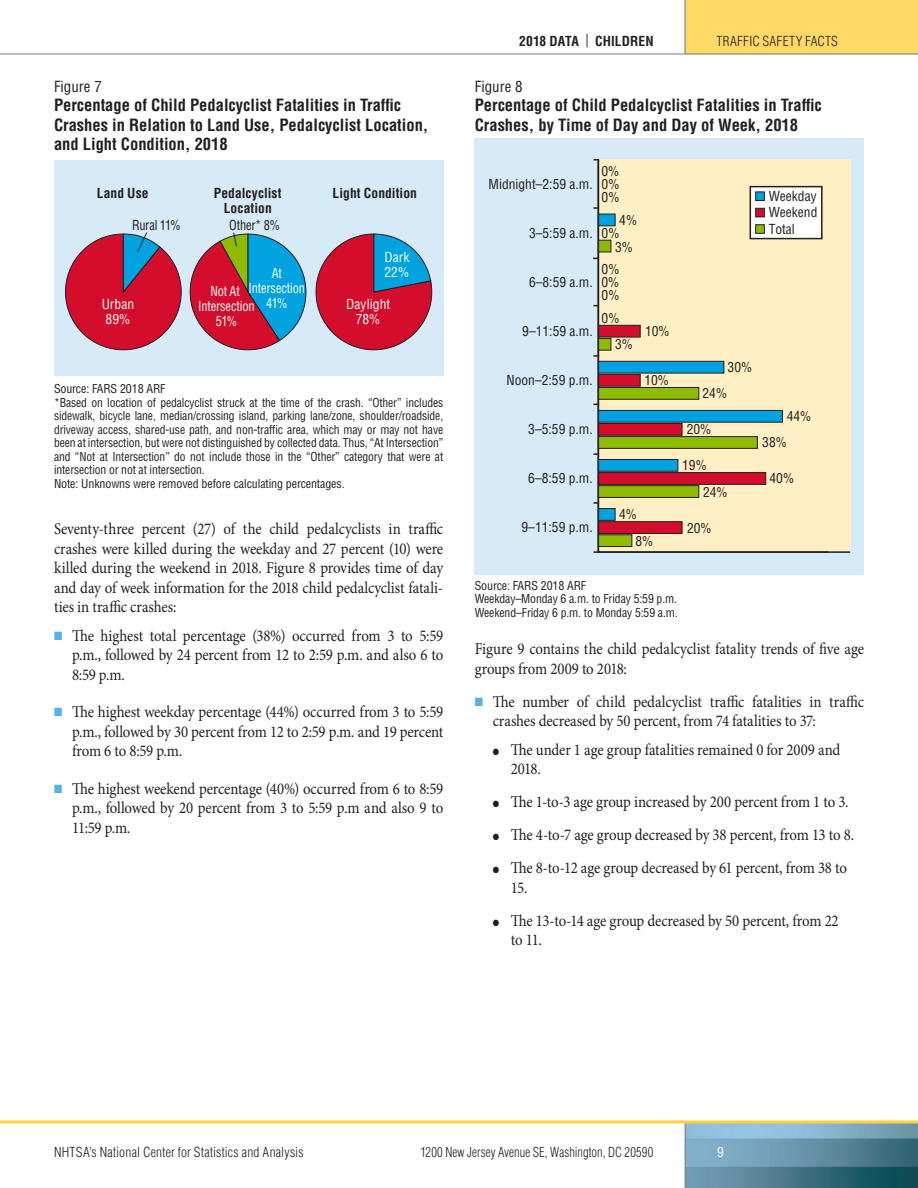
<style>
.page{position:relative;width:918px;height:1188px;background:#fff}
.page>*{position:absolute;margin:0;border:0;box-sizing:border-box;transform-origin:0 0}
.Body{font:16.5px/19.5px "Minion Pro";letter-spacing:-.015em;color:#231f20;text-align:justify;scale:.9 1}
.Table___Figure_Title{font:700 condensed 16.5px/19.5px "Helvetica LT Std";color:#231f20}
.Bullet1{font:16.5px/19.5px "Minion Pro";letter-spacing:-.005em;color:#231f20;scale:.9 1}
.Table___Figure_Numbe{font:condensed 15px "Helvetica LT Std";color:#231f20}
.t1{font:condensed 13.5px/13px "Helvetica LT Std";color:#231f20;text-align:justify}
.t2{font:300 condensed 13.5px "Helvetica LT Std";letter-spacing:.01em;color:#231f20}
.t3{font:700 condensed 13.5px/15px "Helvetica LT Std";letter-spacing:.005em;color:#231f20;text-align:center}
.t4{font:300 condensed 13.5px "Helvetica LT Std";letter-spacing:.01em;color:#231f20;scale:.93 1}
.t5{font:condensed 13.5px/15px "Helvetica LT Std";letter-spacing:-.005em;color:#fff;text-align:center;scale:.92 1}
.t6{font:condensed 13.5px/15px "Helvetica LT Std";letter-spacing:-.005em;color:#fff}
.t7{font:condensed 13.5px "Helvetica LT Std";color:#231f20;scale:.92 1}
.Table___Figure_Foote{font:condensed 12px/13.5px "Helvetica LT Std";letter-spacing:-.01em;color:#231f20;text-align:justify}
.s1{color:#53b3e8}
.s2{font-weight:400}
</style>
<div class="page">
<div style="left:685px;top:0;width:233px;height:54px;background:#ffd965"></div>
<img style="left:686px;top:1124px;width:232px;height:64px">
<hr style="left:685px;top:0;width:1px;height:54px;background:#76787b">
<hr style="left:685px;top:1122px;width:1px;height:66px;background:#76787b">
<svg style="left:0;top:1120px;width:918px;height:4px;background:#fbd96d"></svg>
<hr style="left:0;top:54px;width:918px;height:1px;background:#76787b">
<div style="left:54px;top:160px;width:389px;height:216px;background:#d7eaf7"></div>
<svg style="left:65px;top:232px;width:367px;height:118px"></svg>
<div style="left:475px;top:138px;width:389px;height:436px;background:#d7eaf7"></div>
<div style="left:598px;top:160px;width:252px;height:392px;background:#feefc5"></div>
<div style="left:598px;top:240px;width:13px;height:12px;background:#8dbb00;border:1px solid #231f20"></div>
<div style="left:598px;top:338px;width:13px;height:13px;background:#8dbb00;border:1px solid #231f20"></div>
<div style="left:598px;top:387px;width:101px;height:13px;background:#8dbb00;border:1px solid #231f20"></div>
<div style="left:598px;top:436px;width:160px;height:13px;background:#8dbb00;border:1px solid #231f20"></div>
<div style="left:598px;top:485px;width:101px;height:13px;background:#8dbb00;border:1px solid #231f20"></div>
<div style="left:598px;top:534px;width:34px;height:13px;background:#8dbb00;border:1px solid #231f20"></div>
<div style="left:598px;top:325px;width:43px;height:12px;background:#d30d2b;border:1px solid #231f20"></div>
<div style="left:598px;top:374px;width:43px;height:13px;background:#d30d2b;border:1px solid #231f20"></div>
<div style="left:598px;top:423px;width:84px;height:13px;background:#d30d2b;border:1px solid #231f20"></div>
<div style="left:598px;top:472px;width:168px;height:13px;background:#d30d2b;border:1px solid #231f20"></div>
<div style="left:598px;top:521px;width:84px;height:13px;background:#d30d2b;border:1px solid #231f20"></div>
<svg style="left:594px;top:159px;width:5px;height:50px"></svg>
<div style="left:598px;top:214px;width:18px;height:12px;background:#00a2df;border:1px solid #231f20"></div>
<svg style="left:593px;top:258px;width:5px;height:48px"></svg>
<div style="left:598px;top:361px;width:126px;height:12px;background:#00a2df;border:1px solid #231f20"></div>
<div style="left:598px;top:410px;width:185px;height:13px;background:#00a2df;border:1px solid #231f20"></div>
<div style="left:598px;top:459px;width:80px;height:13px;background:#00a2df;border:1px solid #231f20"></div>
<div style="left:598px;top:508px;width:18px;height:13px;background:#00a2df;border:1px solid #231f20"></div>
<hr style="left:598px;top:160px;width:1px;height:393px;background:#231f20">
<hr style="left:598px;top:551px;width:252px;height:2px;background:#231f20">
<div style="left:750px;top:186px;width:73px;height:53px;background:#fff;border:2px solid #231f20"></div>
<div style="left:755px;top:208px;width:10px;height:9px;background:#d30d2b;border:1px solid #231f20"></div>
<div style="left:755px;top:192px;width:10px;height:9px;background:#00a2df;border:1px solid #231f20"></div>
<div style="left:755px;top:224px;width:10px;height:10px;background:#8dbb00;border:1px solid #231f20"></div>
<h3 class="Table___Figure_Numbe" style="left:54px;top:77px;width:49px">Figure 7</h3>
<h4 class="Table___Figure_Title" style="left:54px;top:95px;width:376px">Percentage of Child Pedalcyclist Fatalities in Traffic<br>Crashes in Relation to Land Use, Pedalcyclist Location, and Light Condition, 2018</h4>
<p class="t3" style="left:97px;top:185px;width:53px">Land Use</p>
<p class="t3" style="left:214px;top:185px;width:69px">Pedalcyclist<br>Location</p>
<p class="t3" style="left:333px;top:185px;width:86px">Light Condition</p>
<p class="t7" style="left:132px;top:217px;width:54px">Rural 11%</p>
<p class="t7" style="left:229px;top:217px;width:57px">Other* 8%</p>
<p class="t5" style="left:249px;top:265px;width:63px">At<br>Intersection<br>41%</p>
<p class="t5" style="left:198px;top:284px;width:63px">Not At<br>Intersection<br>51%</p>
<p class="t6" style="left:102px;top:296px;width:34px">Urban<br>89%</p>
<p class="t6" style="left:384px;top:250px;width:26px">Dark<br>22%</p>
<p class="t6" style="left:346px;top:296px;width:46px;text-align:center">Daylight<br>78%</p>
<p class="Table___Figure_Foote" style="left:54px;top:382px;width:113px">Source: FARS 2018 ARF</p>
<p class="Table___Figure_Foote" style="left:54px;top:396px;width:391px">*Based on location of pedalcyclist struck at the time of the crash. “Other” includes sidewalk, bicycle lane, median/crossing island, parking lane/zone, shoulder/roadside, driveway access, shared-use path, and non-traffic area, which may or may not have been at intersection, but were not distinguished by collected data. Thus, “At Intersection” and “Not at Intersection” do not include those in the “Other” category that were at intersection or not at intersection.</p>
<p class="Table___Figure_Foote" style="left:54px;top:477px;width:292px">Note: Unknowns were removed before calculating percentages.</p>
<p class="Body" style="left:54px;top:519px;width:434px">Seventy-three percent (27) of the child pedalcyclists in traffic crashes were killed during the weekday and 27 percent (10) were killed during the weekend in 2018. Figure 8 provides time of day and day of week information for the 2018 child pedalcyclist fatali&shy;ties in traffic crashes:</p>
<p class="Body" style="left:72px;top:626px;width:414px;text-indent:-18px"><span class="s1">■</span> The highest total percentage (38%) occurred from 3 to 5:59 p.m., followed by 24 percent from 12 to 2:59 p.m. and also 6 to 8:59 p.m.</p>
<p class="Body" style="left:72px;top:702px;width:414px;text-indent:-18px"><span class="s1">■</span> The highest weekday percentage (44%) occurred from 3 to 5:59 p.m., followed by 30 percent from 12 to 2:59 p.m. and 19 percent from 6 to 8:59 p.m.</p>
<p class="Body" style="left:72px;top:779px;width:414px;text-indent:-18px"><span class="s1">■</span> The highest weekend percentage (40%) occurred from 6 to 8:59 p.m., followed by 20 percent from 3 to 5:59 p.m and also 9 to 11:59 p.m.</p>
<p class="t3" style="left:519px;top:33px;width:136px">2018 DATA <span class="s2">|</span> CHILDREN</p>
<p class="t2" style="left:717px;top:32px;width:123px">TRAFFIC SAFETY FACTS</p>
<h3 class="Table___Figure_Numbe" style="left:475px;top:77px;width:49px">Figure 8</h3>
<h4 class="Table___Figure_Title" style="left:475px;top:95px;width:349px">Percentage of Child Pedalcyclist Fatalities in Traffic<br>Crashes, by Time of Day and Day of Week, 2018</h4>
<p class="t1" style="left:489px;top:178px;width:106px">Midnight–2:59 a.m.</p>
<p class="t1" style="left:529px;top:227px;width:65px">3–5:59 a.m.</p>
<p class="t1" style="left:529px;top:276px;width:65px">6–8:59 a.m.</p>
<p class="t1" style="left:522px;top:325px;width:72px">9–11:59 a.m.</p>
<p class="t1" style="left:507px;top:374px;width:88px">Noon–2:59 p.m.</p>
<p class="t1" style="left:528px;top:423px;width:66px">3–5:59 p.m.</p>
<p class="t1" style="left:528px;top:472px;width:66px">6–8:59 p.m.</p>
<p class="t1" style="left:522px;top:521px;width:73px">9–11:59 p.m.</p>
<p class="t1" style="left:602px;top:164px;width:20px">0% 0% 0%</p>
<p class="t1" style="left:619px;top:213px;width:19px">4%</p>
<p class="t1" style="left:602px;top:227px;width:19px">0%</p>
<p class="t1" style="left:615px;top:240px;width:19px">3%</p>
<p class="t1" style="left:602px;top:262px;width:20px">0% 0% 0%</p>
<p class="t1" style="left:602px;top:312px;width:19px">0%</p>
<p class="t1" style="left:615px;top:338px;width:19px">3%</p>
<p class="t1" style="left:645px;top:325px;width:26px">10%</p>
<p class="t1" style="left:644px;top:373px;width:26px">10%</p>
<p class="t1" style="left:619px;top:508px;width:19px">4%</p>
<p class="t1" style="left:635px;top:534px;width:19px">8%</p>
<p class="t1" style="left:769px;top:187px;width:50px;line-height:16.5px">Weekday Weekend Total</p>
<p class="t1" style="left:728px;top:361px;width:26px">30%</p>
<p class="t1" style="left:703px;top:387px;width:26px">24%</p>
<p class="t1" style="left:687px;top:423px;width:26px">20%</p>
<p class="t1" style="left:682px;top:459px;width:26px">19%</p>
<p class="t1" style="left:703px;top:485px;width:26px">24%</p>
<p class="t1" style="left:687px;top:521px;width:26px">20%</p>
<p class="t1" style="left:787px;top:410px;width:26px">44%</p>
<p class="t1" style="left:762px;top:436px;width:26px">38%</p>
<p class="t1" style="left:770px;top:472px;width:26px">40%</p>
<p class="Table___Figure_Foote" style="left:475px;top:579px;width:113px">Source: FARS 2018 ARF</p>
<p class="Table___Figure_Foote" style="left:475px;top:592px;width:205px">Weekday–Monday 6 a.m. to Friday 5:59 p.m.<br>Weekend–Friday 6 p.m. to Monday 5:59 a.m.</p>
<p class="Body" style="left:475px;top:639px;width:434px">Figure 9 contains the child pedalcyclist fatality trends of five age groups from 2009 to 2018:</p>
<p class="Bullet1" style="left:493px;top:692px;width:414px;text-indent:-18px"><span class="s1">■</span> The number of child pedalcyclist traffic fatalities in traffic crashes decreased by 50 percent, from 74 fatalities to 37:</p>
<p class="Body" style="left:511px;top:740px;width:368px;text-indent:-18px">● The under 1 age group fatalities remained 0 for 2009 and<br>2018.</p>
<p class="Body" style="left:493px;top:792px;width:397px">● The 1-to-3 age group increased by 200 percent from 1 to 3.</p>
<p class="Body" style="left:493px;top:825px;width:403px">● The 4-to-7 age group decreased by 38 percent, from 13 to 8.</p>
<p class="Body" style="left:511px;top:858px;width:375px;text-indent:-18px">● The 8-to-12 age group decreased by 61 percent, from 38 to<br>15.</p>
<p class="Body" style="left:511px;top:911px;width:366px;text-indent:-18px">● The 13-to-14 age group decreased by 50 percent, from 22 to 11.</p>
<p class="t2" style="left:54px;top:1144px;width:251px">NHTSA’s National Center for Statistics and Analysis</p>
<p class="t4" style="left:421px;top:1144px;width:252px">1200 New Jersey Avenue SE, Washington, DC 20590</p>
<p class="t6" style="left:717px;top:1145px;width:8px">9</p>
</div>
